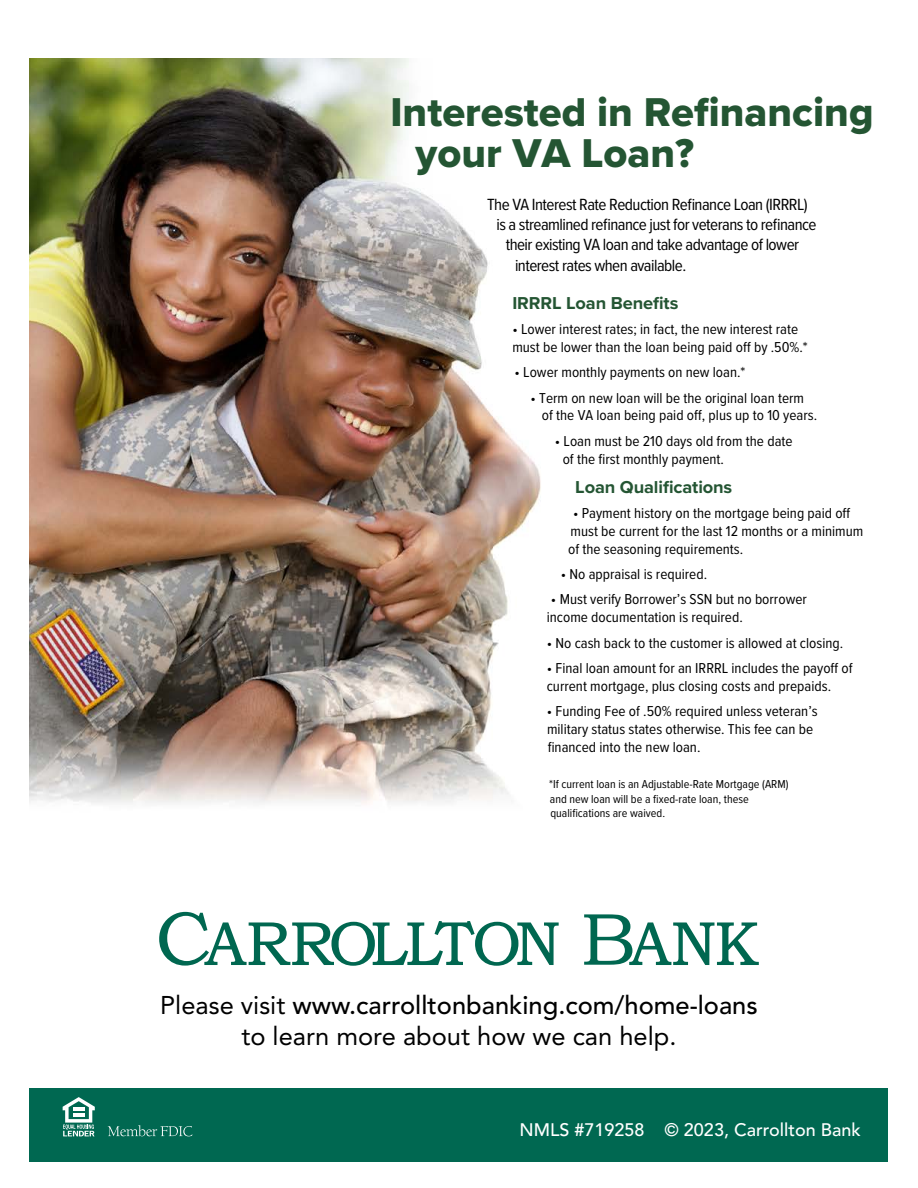
<style>
.page{position:relative;width:918px;height:1188px;background:#fff}
.page>*{position:absolute;margin:0;border:0;box-sizing:border-box;transform-origin:0 0}
.t1{font:41.7px/41.1px "Proxima Nova Extrabld";color:#245533}
.t2{font:25.5px/30.6px "Avenir LT Std";color:#000;text-align:center}
.t3{font:500 18px "Avenir LT Std";color:#fff}
.t4{font:700 17.85px "Proxima Nova";letter-spacing:-.005em;color:#245533}
.t5{font:16.8px "Proxima Nova Cond";letter-spacing:-.03em;color:#000}
.t6{font:14.85px/17.9px "Proxima Nova Cond";color:#000}
.t7{font:11.85px/14.2px "Proxima Nova Cond";color:#000}
.s1{font-weight:500}
</style>
<div class="page">
<div style="left:30px;top:1088px;width:858px;height:73px;background:#006851"></div>
<svg style="left:63px;top:1097px;width:32px;height:39px"></svg>
<svg style="left:108px;top:1125px;width:84px;height:11px"></svg>
<svg style="left:159px;top:912px;width:400px;height:54px"></svg>
<svg style="left:584px;top:914px;width:175px;height:51px"></svg>
<img style="left:30px;top:58px;width:511px;height:745px">
<p class="t1" style="left:416px;top:91px;width:459px;text-indent:-25px">Interested in Refinancing your VA Loan?</p>
<p class="t5" style="left:487px;top:192px;width:322px">The VA Interest Rate Reduction Refinance Loan (IRRRL)</p>
<p class="t5" style="left:496px;top:212px;width:322px">is a streamlined refinance just for veterans to refinance</p>
<p class="t5" style="left:506px;top:232px;width:295px">their existing VA loan and take advantage of lower</p>
<p class="t5" style="left:515px;top:253px;width:173px">interest rates when available.</p>
<p class="t4" style="left:512px;top:292px;width:168px">IRRRL Loan Benefits</p>
<p class="t6" style="left:512px;top:320px;width:297px">• Lower interest rates; in fact, the new interest rate must be lower than the loan being paid o€ by .50%.*</p>
<p class="t6" style="left:515px;top:363px;width:232px">• Lower monthly payments on new loan.*</p>
<p class="t6" style="left:542px;top:388px;width:277px;text-indent:-11px">• Term on new loan will be the original loan term of the VA loan being paid o€, plus up to 10 years.</p>
<p class="t6" style="left:563px;top:431px;width:231px;text-indent:-8px">• Loan must be 210 days old from the date of the first monthly payment.</p>
<p class="t4" style="left:575px;top:476px;width:159px">Loan Qualifications</p>
<p class="t6" style="left:568px;top:503px;width:297px;text-indent:5px">• Payment history on the mortgage being paid o€ must be current for the last 12 months or a minimum of the seasoning requirements.</p>
<p class="t6" style="left:561px;top:564px;width:148px">• No appraisal is required.</p>
<p class="t6" style="left:547px;top:590px;width:262px">• Must verify Borrower’s SSN but no borrower income documentation is required.</p>
<p class="t6" style="left:547px;top:633px;width:298px">• No cash back to the customer is allowed at closing.</p>
<p class="t6" style="left:547px;top:658px;width:307px">• Final loan amount for an IRRRL includes the payo€ of current mortgage, plus closing costs and prepaids.</p>
<p class="t6" style="left:547px;top:702px;width:272px">• Funding Fee of .50% required unless veteran’s military status states otherwise. This fee can be financed into the new loan.</p>
<p class="t7" style="left:549px;top:777px;width:241px">*If current loan is an Adjustable-Rate Mortgage (ARM) and new loan will be a fixed-rate loan, these qualifications are waived.</p>
<p class="t2" style="left:160px;top:991px;width:599px">Please visit <span class="s1">www.carrolltonbanking.com/home-loans </span>to learn more about how we can help.</p>
<p class="t3" style="left:520px;top:1120px;width:343px">NMLS #719258 © 2023, Carrollton Bank</p>
</div>
